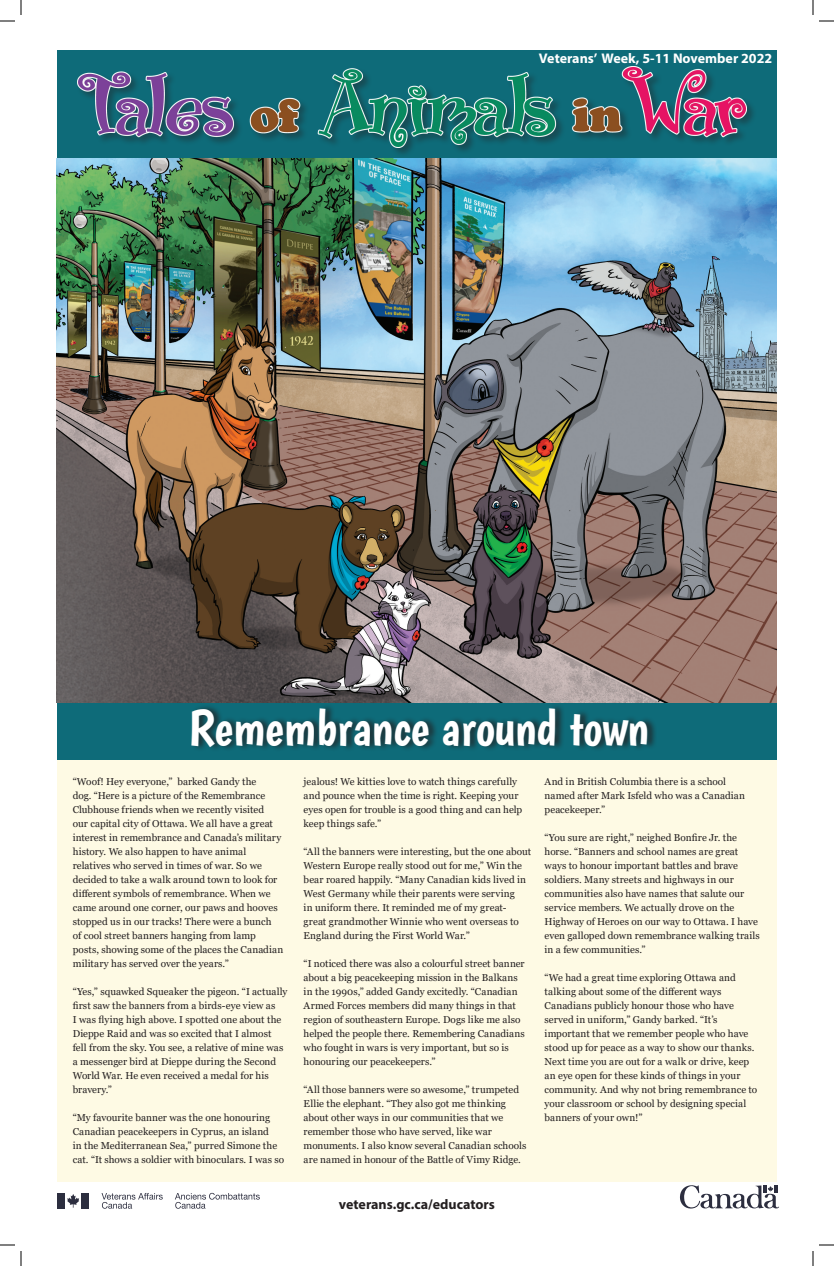
<style>
.page{position:relative;width:834px;height:1266px;background:#fff}
.page>*{position:absolute;margin:0;border:0;box-sizing:border-box;transform-origin:0 0}
.t1{font:50px "Boogaloo";color:#fff}
.t2{font:700 14px "Myriad Pro";color:#fff}
.t3{font:700 14px "Myriad Pro";color:#231f20}
.t4{font:10px/14px "Georgia";letter-spacing:.005em;color:#231f20}
</style>
<div class="page">
<div style="left:57px;top:50px;width:720px;height:108px;background:#0e6b79"></div>
<div style="left:57px;top:709px;width:720px;height:473px;background:#fefae4"></div>
<div style="left:57px;top:702px;width:720px;height:58px;background:#0e6b79"></div>
<div style="left:191px;top:704px;width:466px;height:49px;background:#231f20;opacity:.75"></div>
<img style="left:77px;top:66px;width:670px;height:82px">
<svg style="left:102px;top:1193px;width:61px;height:16px"></svg>
<svg style="left:175px;top:1193px;width:85px;height:16px"></svg>
<div style="left:57px;top:1193px;width:8px;height:16px;background:#2c2e3f"></div>
<div style="left:82px;top:1193px;width:7px;height:16px;background:#2c2e3f"></div>
<svg style="left:67px;top:1194px;width:12px;height:14px"></svg>
<img style="left:57px;top:158px;width:720px;height:544px">
<svg style="left:680px;top:1185px;width:99px;height:24px"></svg>
<svg style="left:0;top:0;width:22px;height:22px"></svg>
<svg style="left:0;top:1244px;width:22px;height:22px"></svg>
<svg style="left:812px;top:0;width:22px;height:22px"></svg>
<svg style="left:812px;top:1244px;width:22px;height:22px"></svg>
<p class="t2" style="left:539px;top:49px;width:235px">Veterans’ Week, 5-11 November 2022</p>
<p class="t1" style="left:188px;top:698px;width:462px">Remembrance around town</p>
<p class="t4" style="left:73px;top:775px;width:212px">“Woof! Hey everyone,” barked Gandy the<br>dog. “Here is a picture of the Remembrance Clubhouse friends when we recently visited<br>our capital city of Ottawa. We all have a great interest in remembrance and Canada’s military history. We also happen to have animal relatives who served in times of war. So we decided to take a walk around town to look for different symbols of remembrance. When we came around one corner, our paws and hooves stopped us in our tracks! There were a bunch<br>of cool street banners hanging from lamp posts, showing some of the places the Canadian military has served over the years.”</p>
<p class="t4" style="left:73px;top:985px;width:216px">“Yes,” squawked Squeaker the pigeon. “I actually first saw the banners from a birds-eye view as<br>I was flying high above. I spotted one about the Dieppe Raid and was so excited that I almost fell from the sky. You see, a relative of mine was a messenger bird at Dieppe during the Second World War. He even received a medal for his bravery.”</p>
<p class="t4" style="left:73px;top:1111px;width:213px">“My favourite banner was the one honouring Canadian peacekeepers in Cyprus, an island<br>in the Mediterranean Sea,” purred Simone the cat. “It shows a soldier with binoculars. I was so</p>
<p class="t4" style="left:304px;top:775px;width:220px">jealous! We kitties love to watch things carefully and pounce when the time is right. Keeping your eyes open for trouble is a good thing and can help keep things safe.”</p>
<p class="t4" style="left:304px;top:845px;width:229px">“All the banners were interesting, but the one about Western Europe really stood out for me,” Win the bear roared happily. “Many Canadian kids lived in West Germany while their parents were serving<br>in uniform there. It reminded me of my great&shy;great grandmother Winnie who went overseas to England during the First World War.”</p>
<p class="t4" style="left:304px;top:957px;width:223px">“I noticed there was also a colourful street banner about a big peacekeeping mission in the Balkans in the 1990s,” added Gandy excitedly. “Canadian Armed Forces members did many things in that region of southeastern Europe. Dogs like me also helped the people there. Remembering Canadians who fought in wars is very important, but so is honouring our peacekeepers.”</p>
<p class="t4" style="left:304px;top:1083px;width:224px">“All those banners were so awesome,” trumpeted Ellie the elephant. “They also got me thinking about other ways in our communities that we remember those who have served, like war monuments. I also know several Canadian schools are named in honour of the Battle of Vimy Ridge.</p>
<p class="t4" style="left:545px;top:775px;width:202px">And in British Columbia there is a school named after Mark Isfeld who was a Canadian peacekeeper.”</p>
<p class="t4" style="left:545px;top:831px;width:217px">“You sure are right,” neighed Bonfire Jr. the horse. “Banners and school names are great ways to honour important battles and brave soldiers. Many streets and highways in our communities also have names that salute our service members. We actually drove on the Highway of Heroes on our way to Ottawa. I have even galloped down remembrance walking trails in a few communities.”</p>
<p class="t4" style="left:545px;top:971px;width:214px">“We had a great time exploring Ottawa and talking about some of the different ways Canadians publicly honour those who have served in uniform,” Gandy barked. “It’s important that we remember people who have stood up for peace as a way to show our thanks.<br>Next time you are out for a walk or drive, keep an eye open for these kinds of things in your community. And why not bring remembrance to your classroom or school by designing special banners of your own!”</p>
<p class="t3" style="left:339px;top:1195px;width:157px">veterans.gc.ca/educators</p>
</div>
